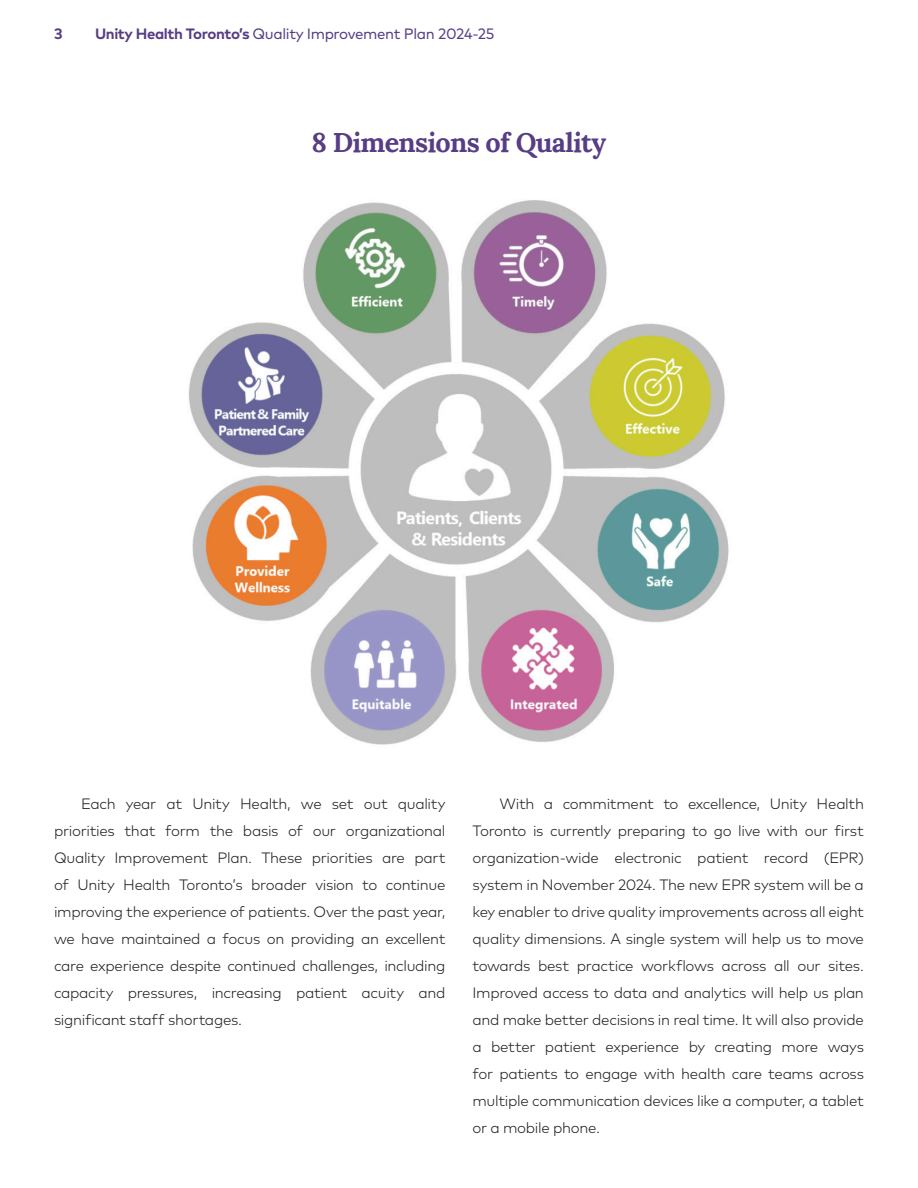
<style>
.page{position:relative;width:918px;height:1188px;background:#fff}
.page>*{position:absolute;margin:0;border:0;box-sizing:border-box;transform-origin:0 0}
.t1{font:700 27px "Lora";letter-spacing:-.025em;color:#563d85}
.t2{font:300 15px/27px "Mark Pro";letter-spacing:-.02em;color:#231f20;text-align:justify}
.t3{font:15px "Mark Pro";letter-spacing:-.025em;color:#563d85}
.t4{font:700 15px "Mark Pro";color:#563d85}
.s1{font-weight:700}
</style>
<div class="page">
<img style="left:188px;top:200px;width:541px;height:545px">
<p class="t4" style="left:54px;top:22px;width:10px">3</p>
<p class="t3" style="left:95px;top:22px;width:401px"><span class="s1">Unity Health Toronto’s</span> Quality Improvement Plan 2024-25</p>
<p class="t1" style="left:311px;top:119px;width:297px">8 Dimensions of Quality</p>
<p class="t2" style="left:54px;top:789px;width:393px;text-indent:27px">Each year at Unity Health, we set out quality priorities that form the basis of our organizational Quality Improvement Plan. These priorities are part of Unity Health Toronto’s broader vision to continue improving the experience of patients. Over the past year, we have maintained a focus on providing an excellent care experience despite continued challenges, including capacity pressures, increasing patient acuity and significant staff shortages.</p>
<p class="t2" style="left:472px;top:789px;width:393px;text-indent:27px">With a commitment to excellence, Unity Health Toronto is currently preparing to go live with our first organization-wide electronic patient record (EPR) system in November 2024. The new EPR system will be a key enabler to drive quality improvements across all eight quality dimensions. A single system will help us to move towards best practice workflows across all our sites.<br>Improved access to data and analytics will help us plan and make better decisions in real time. It will also provide a better patient experience by creating more ways for patients to engage with health care teams across multiple communication devices like a computer, a tablet or a mobile phone.</p>
</div>
